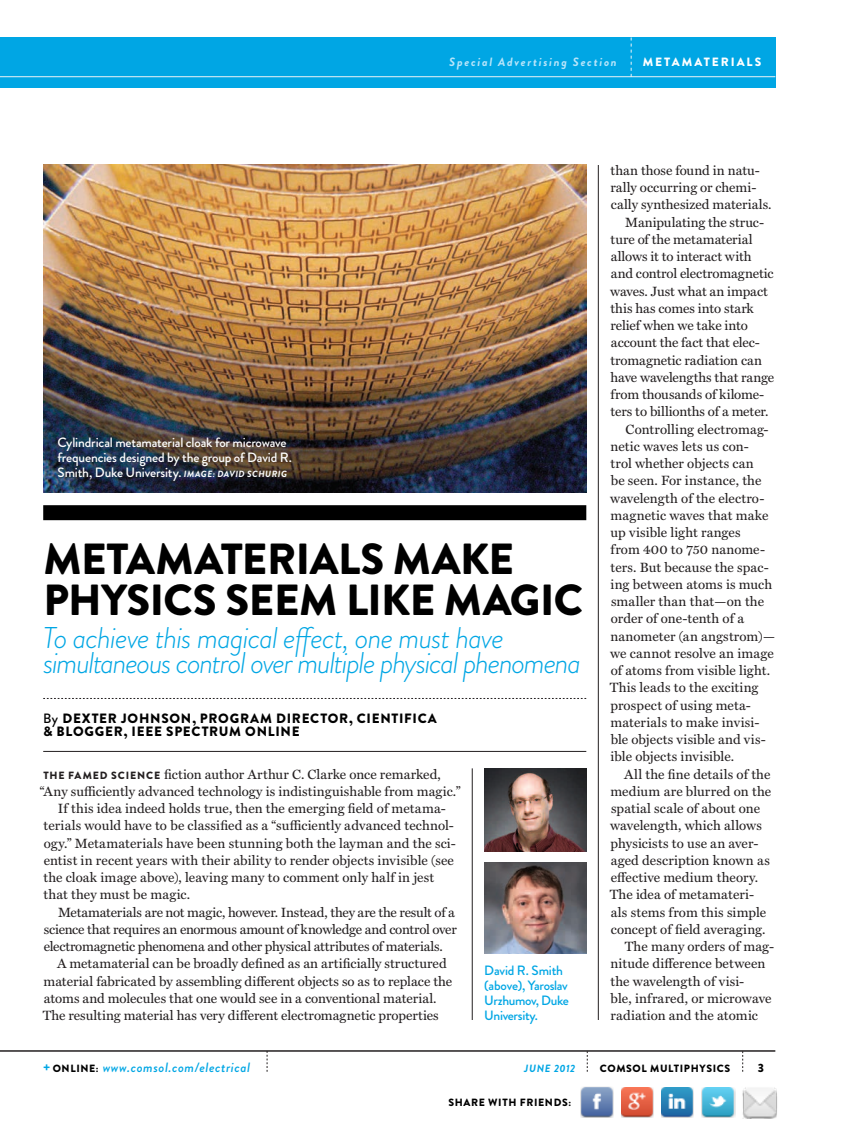
<style>
.page{position:relative;width:851px;height:1134px;background:#fff}
.page>*{position:absolute;margin:0;border:0;box-sizing:border-box;transform-origin:0 0}
._0Normal-left{font:900 43.5px/40.5px "Brandon Grotesque";letter-spacing:-.01em;color:#000}
._0Normal-left-2{font:italic 300 30px/25.5px "Brandon Grotesque";letter-spacing:-.045em;color:#00a6e4}
._0Normal-left-3{font:13.5px/17.2px "Miller Text";color:#231f20}
._0Normal-left-4{font:500 13.5px/15px "Brandon Grotesque";letter-spacing:-.015em;color:#fff}
._0Normal-left-5{font:900 13.5px/13.5px "Brandon Grotesque";letter-spacing:.055em;color:#000}
._0Normal-left-6{font:500 13.5px/15px "Brandon Grotesque";letter-spacing:-.025em;color:#00a6e4}
._9footer-left{font:italic 500 13.5px "Brandon Grotesque";letter-spacing:.04em;color:#00a6e4}
._0Normal-left-7{font:italic 700 12px "Brandon Grotesque";letter-spacing:.145em;color:#b9e5fa}
._0Normal-left-8{font:900 12px "Brandon Grotesque";letter-spacing:.16em;color:#fff}
._9footer-left-2{font:900 12px "Brandon Grotesque";color:#000}
._9footer-left-3{font:900 10.5px "Brandon Grotesque";letter-spacing:.06em;color:#000}
._9footer-left-4{font:italic 700 10.5px "Brandon Grotesque";letter-spacing:.05em;color:#00a6e4}
.s1{font-weight:700;font-style:italic;font-size:9px}
.s2{font-weight:500}
.s3{font-family:"Brandon Grotesque";font-weight:900;font-size:10.5px}
.s4{font-weight:900;font-style:normal}
.s5{font-weight:900;font-style:normal;font-size:10.5px;color:#000}
</style>
<div class="page">
<div style="left:0;top:38px;width:775px;height:50px;background:#00a6e4"></div>
<hr style="left:0;top:76px;width:775px;height:1px;background:#ecf3f7">
<hr style="left:0;top:1050px;width:775px;height:2px;background:#231f20">
<svg style="left:742px;top:1051px;width:1px;height:21px"></svg>
<svg style="left:587px;top:1051px;width:1px;height:21px"></svg>
<svg style="left:267px;top:1051px;width:1px;height:21px"></svg>
<svg style="left:630px;top:38px;width:1px;height:39px"></svg>
<img style="left:43px;top:165px;width:543px;height:327px">
<hr style="left:598px;top:165px;width:1px;height:855px;background:#231f20">
<hr style="left:472px;top:768px;width:1px;height:252px;background:#231f20">
<div style="left:43px;top:505px;width:543px;height:15px;background:#000"></div>
<svg style="left:43px;top:698px;width:543px;height:1px"></svg>
<hr style="left:43px;top:751px;width:543px;height:1px;background:#231f20">
<img style="left:484px;top:769px;width:102px;height:82px">
<img style="left:484px;top:862px;width:102px;height:92px">
<img style="left:580px;top:1086px;width:34px;height:32px">
<img style="left:622px;top:1087px;width:31px;height:31px">
<img style="left:661px;top:1087px;width:32px;height:31px">
<img style="left:701px;top:1087px;width:34px;height:31px">
<img style="left:742px;top:1087px;width:35px;height:32px">
<p class="_0Normal-left-7" style="left:449px;top:53px;width:169px">Special Advertising Section</p>
<p class="_0Normal-left-8" style="left:642px;top:53px;width:120px">METAMATERIALS</p>
<p class="_0Normal-left-4" style="left:57px;top:435px;width:236px">Cylindrical metamaterial cloak for microwave frequencies designed by the group of David R.<br>Smith, Duke University. <span class="s1">IMAGE: DAVID SCHURIG</span></p>
<p class="_0Normal-left" style="left:44px;top:540px;width:541px">METAMATERIALS MAKE<br>PHYSICS SEEM LIKE MAGIC</p>
<p class="_0Normal-left-2" style="left:43px;top:625px;width:539px">To achieve this magical effect, one must have simultaneous control over multiple physical phenomena</p>
<p class="_0Normal-left-5" style="left:43px;top:711px;width:395px"><span class="s2">By</span> DEXTER JOHNSON, PROGRAM DIRECTOR, CIENTIFICA &amp; BLOGGER, IEEE SPECTRUM ONLINE</p>
<p class="_0Normal-left-3" style="left:40px;top:766px;width:422px"><span class="s3">THE FAMED SCIENCE</span> fiction author Arthur C. Clarke once remarked, “Any sufficiently advanced technology is indistinguishable from magic.”</p>
<p class="_0Normal-left-3" style="left:43px;top:800px;width:414px;text-indent:14px">If this idea indeed holds true, then the emerging field of metama&shy;terials would have to be classified as a “sufficiently advanced technol&shy;ogy.” Metamaterials have been stunning both the layman and the sci&shy;entist in recent years with their ability to render objects invisible (see the cloak image above), leaving many to comment only half in jest that they must be magic.</p>
<p class="_0Normal-left-3" style="left:44px;top:904px;width:414px;text-indent:14px">Metamaterials are not magic, however. Instead, they are the result of a science that requires an enormous amount of knowledge and control over electromagnetic phenomena and other physical attributes of materials.</p>
<p class="_0Normal-left-3" style="left:43px;top:955px;width:411px;text-indent:14px">A metamaterial can be broadly defined as an artificially structured material fabricated by assembling different objects so as to replace the atoms and molecules that one would see in a conventional material.<br>The resulting material has very different electromagnetic properties</p>
<p class="_0Normal-left-6" style="left:484px;top:963px;width:86px">David R. Smith (above), Yaroslav<br>Urzhumov, Duke<br>University.</p>
<p class="_0Normal-left-3" style="left:610px;top:162px;width:162px">than those found in natu&shy;rally occurring or chemi&shy;cally synthesized materials.</p>
<p class="_0Normal-left-3" style="left:610px;top:214px;width:166px;text-indent:15px">Manipulating the struc&shy;ture of the metamaterial allows it to interact with and control electromagnetic waves. Just what an impact this has comes into stark relief when we take into account the fact that elec&shy;tromagnetic radiation can have wavelengths that range from thousands of kilome&shy;ters to billionths of a meter.</p>
<p class="_0Normal-left-3" style="left:610px;top:421px;width:167px;text-indent:16px">Controlling electromag&shy;netic waves lets us con-<br>trol whether objects can<br>be seen. For instance, the wavelength of the electro&shy;magnetic waves that make up visible light ranges<br>from 400 to 750 nanome&shy;ters. But because the spac&shy;ing between atoms is much smaller than that—on the order of one-tenth of a nanometer (an angstrom)— we cannot resolve an image of atoms from visible light.<br>This leads to the exciting prospect of using meta&shy;materials to make invisi&shy;ble objects visible and vis&shy;ible objects invisible.</p>
<p class="_0Normal-left-3" style="left:610px;top:766px;width:163px;text-indent:14px">All the fine details of the medium are blurred on the spatial scale of about one wavelength, which allows physicists to use an aver&shy;aged description known as effective medium theory.<br>The idea of metamateri&shy;als stems from this simple concept of field averaging.</p>
<p class="_0Normal-left-3" style="left:610px;top:938px;width:165px;text-indent:14px">The many orders of mag&shy;nitude difference between the wavelength of visi-<br>ble, infrared, or microwave radiation and the atomic</p>
<p class="_9footer-left" style="left:43px;top:1058px;width:208px"><span class="s4">+</span> <span class="s5">ONLINE:</span> www.comsol.com/electrical</p>
<p class="_9footer-left-4" style="left:524px;top:1061px;width:52px">JUNE 2012</p>
<p class="_9footer-left-3" style="left:599px;top:1061px;width:132px">COMSOL MULTIPHYSICS</p>
<p class="_9footer-left-2" style="left:757px;top:1059px;width:8px">3</p>
<p class="_9footer-left-3" style="left:448px;top:1095px;width:124px">SHARE WITH FRIENDS:</p>
</div>
